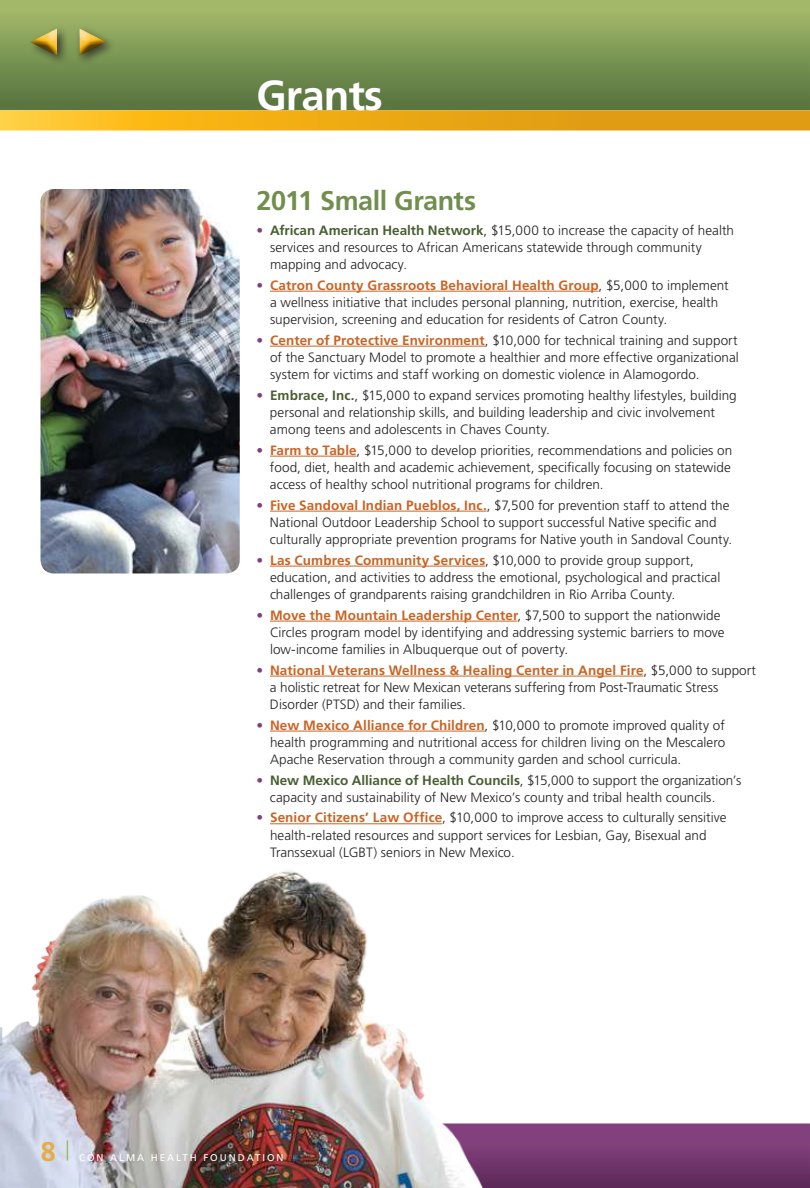
<style>
.page{position:relative;width:810px;height:1188px;background:#fff}
.page>*{position:absolute;margin:0;border:0;box-sizing:border-box;transform-origin:0 0}
.t1{font:700 42px "Frutiger";letter-spacing:-.02em;color:#fff}
.t2{font:700 27px "Frutiger";letter-spacing:-.015em;color:#718e4f}
.t3{font:700 27px "Frutiger";color:#e6ad46}
.t4{font:300 13.5px/17.2px "Frutiger";color:#221f1f}
.t5{font:9.75px "Frutiger";letter-spacing:.2em;color:#fff}
.s1{font-weight:400;color:#81407b}
.s2{font-weight:700;color:#485f31}
.s3{font-weight:700;color:#ca6322}
</style>
<div class="page">
<img style="left:494px;top:1124px;width:316px;height:64px">
<img style="left:0;top:0;width:810px;height:130px">
<hr style="left:270px;top:291px;width:329px;height:1px;background:#ca6322">
<hr style="left:270px;top:346px;width:215px;height:1px;background:#ca6322">
<hr style="left:270px;top:456px;width:87px;height:1px;background:#ca6322">
<hr style="left:270px;top:511px;width:217px;height:1px;background:#ca6322">
<hr style="left:270px;top:566px;width:215px;height:1px;background:#ca6322">
<hr style="left:270px;top:621px;width:247px;height:1px;background:#ca6322">
<hr style="left:270px;top:676px;width:373px;height:1px;background:#ca6322">
<hr style="left:270px;top:731px;width:215px;height:1px;background:#ca6322">
<hr style="left:270px;top:823px;width:172px;height:1px;background:#ca6322">
<img style="left:40px;top:189px;width:200px;height:384px">
<img style="left:0;top:870px;width:494px;height:318px">
<svg style="left:67px;top:1140px;width:1px;height:21px"></svg>
<div style="left:75px;top:25px;width:42px;height:42px;background:#221f1f;opacity:.75"></div>
<svg style="left:70px;top:20px;width:45px;height:14px"></svg>
<svg style="left:70px;top:34px;width:45px;height:30px"></svg>
<div style="left:27px;top:25px;width:42px;height:41px;background:#221f1f;opacity:.75"></div>
<svg style="left:22px;top:20px;width:44px;height:14px"></svg>
<svg style="left:21px;top:34px;width:45px;height:30px"></svg>
<h1 class="t1" style="left:256px;top:77px;width:128px">Grants</h1>
<h2 class="t2" style="left:256px;top:189px;width:221px">2011 Small Grants</h2>
<p class="t4" style="left:270px;top:222px;width:466px;text-indent:-14px"><span class="s1">•</span> <span class="s2">African American Health Network</span>, $15,000 to increase the capacity of health services and resources to African Americans statewide through community mapping and advocacy.</p>
<p class="t4" style="left:270px;top:277px;width:460px;text-indent:-14px"><span class="s1">•</span> <span class="s3">Catron County Grassroots Behavioral Health Group</span>, $5,000 to implement a wellness initiative that includes personal planning, nutrition, exercise, health supervision, screening and education for residents of Catron County.</p>
<p class="t4" style="left:270px;top:332px;width:470px;text-align:justify;text-indent:-14px"><span class="s1">•</span> <span class="s3">Center of Protective Environment</span>, $10,000 for technical training and support of the Sanctuary Model to promote a healthier and more effective organizational system for victims and staff working on domestic violence in Alamogordo.</p>
<p class="t4" style="left:270px;top:387px;width:468px;text-indent:-13px"><span class="s1">•</span> <span class="s2">Embrace, Inc.</span>, $15,000 to expand services promoting healthy lifestyles, building personal and relationship skills, and building leadership and civic involvement among teens and adolescents in Chaves County.</p>
<p class="t4" style="left:270px;top:442px;width:464px;text-align:justify;text-indent:-13px"><span class="s1">•</span> <span class="s3">Farm to Table</span>, $15,000 to develop priorities, recommendations and policies on food, diet, health and academic achievement, specifically focusing on statewide access of healthy school nutritional programs for children.</p>
<p class="t4" style="left:270px;top:497px;width:464px;text-indent:-13px"><span class="s1">•</span> <span class="s3">Five Sandoval Indian Pueblos, Inc.</span>, $7,500 for prevention staff to attend the<br>National Outdoor Leadership School to support successful Native specific and culturally appropriate prevention programs for Native youth in Sandoval County.</p>
<p class="t4" style="left:270px;top:552px;width:452px;text-indent:-14px"><span class="s1">•</span> <span class="s3">Las Cumbres Community Services</span>, $10,000 to provide group support, education, and activities to address the emotional, psychological and practical challenges of grandparents raising grandchildren in Rio Arriba County.</p>
<p class="t4" style="left:270px;top:607px;width:456px;text-indent:-14px"><span class="s1">•</span> <span class="s3">Move the Mountain Leadership Center</span>, $7,500 to support the nationwide<br>Circles program model by identifying and addressing systemic barriers to move low-income families in Albuquerque out of poverty.</p>
<p class="t4" style="left:270px;top:662px;width:488px;text-indent:-13px"><span class="s1">•</span> <span class="s3">National Veterans Wellness &amp; Healing Center in Angel Fire</span>, $5,000 to support a holistic retreat for New Mexican veterans suffering from Post-Traumatic Stress<br>Disorder (PTSD) and their families.</p>
<p class="t4" style="left:270px;top:717px;width:457px;text-align:justify;text-indent:-14px"><span class="s1">•</span> <span class="s3">New Mexico Alliance for Children</span>, $10,000 to promote improved quality of health programming and nutritional access for children living on the Mescalero Apache Reservation through a community garden and school curricula.</p>
<p class="t4" style="left:270px;top:772px;width:473px;text-indent:-13px"><span class="s1">•</span> <span class="s2">New Mexico Alliance of Health Councils</span>, $15,000 to support the organization’s capacity and sustainability of New Mexico’s county and tribal health councils.</p>
<p class="t4" style="left:270px;top:810px;width:458px;text-indent:-14px"><span class="s1">•</span> <span class="s3">Senior Citizens’ Law Office</span>, $10,000 to improve access to culturally sensitive health-related resources and support services for Lesbian, Gay, Bisexual and<br>Transsexual (LGBT) seniors in New Mexico.</p>
<h2 class="t3" style="left:41px;top:1140px;width:17px">8</h2>
<p class="t5" style="left:79px;top:1152px;width:206px">CON ALMA HEALTH FOUNDATION</p>
</div>
